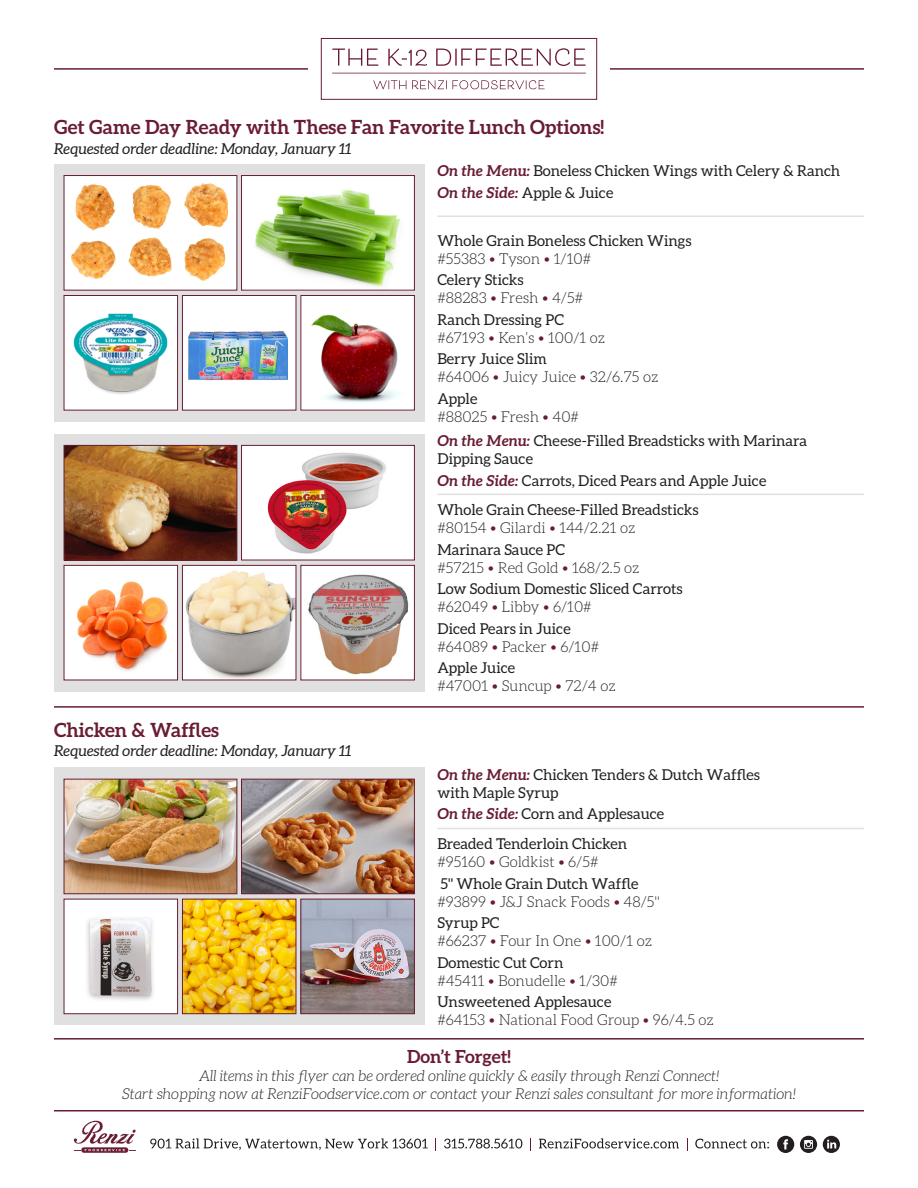
<style>
.page{position:relative;width:918px;height:1188px;background:#fff}
.page>*{position:absolute;margin:0;border:0;box-sizing:border-box;transform-origin:0 0}
.t1{font:700 19.5px "Aleo";color:#691c32}
.t2{font:700 18px "Aleo";color:#691c32}
.t3{font:15px/18px "Aleo";color:#231f20}
.t4{font:300 15px/18px "Aleo";color:#231f20}
.t5{font:italic 300 15px "Aleo";color:#231f20}
.t6{font:italic 15px "Aleo";color:#231f20}
.s1{font-weight:700;font-style:italic;color:#691c32}
.s2{font-weight:300}
.s3{font-weight:300;color:#691c32}
.s4{font-weight:400}
.s5{color:#691c32}
</style>
<div class="page">
<svg style="left:695px;top:1139px;width:74px;height:9px"></svg>
<svg style="left:687px;top:1138px;width:1px;height:13px"></svg>
<svg style="left:539px;top:1138px;width:140px;height:10px"></svg>
<svg style="left:530px;top:1138px;width:1px;height:13px"></svg>
<svg style="left:444px;top:1139px;width:78px;height:10px"></svg>
<svg style="left:435px;top:1138px;width:1px;height:13px"></svg>
<svg style="left:150px;top:1138px;width:278px;height:12px"></svg>
<svg style="left:777px;top:1136px;width:17px;height:17px"></svg>
<svg style="left:823px;top:1136px;width:17px;height:17px"></svg>
<svg style="left:800px;top:1136px;width:17px;height:17px"></svg>
<svg style="left:74px;top:1121px;width:62px;height:32px"></svg>
<hr style="left:54px;top:706px;width:810px;height:2px;background:#691c32">
<div style="left:321px;top:38px;width:276px;height:62px;background:#fff;border:1px solid #691c32"></div>
<svg style="left:373px;top:80px;width:33px;height:9px"></svg>
<svg style="left:412px;top:80px;width:133px;height:9px"></svg>
<svg style="left:332px;top:49px;width:46px;height:17px"></svg>
<svg style="left:388px;top:49px;width:39px;height:17px"></svg>
<svg style="left:436px;top:48px;width:150px;height:18px"></svg>
<svg style="left:332px;top:73px;width:254px;height:1px"></svg>
<hr style="left:610px;top:68px;width:254px;height:2px;background:#691c32">
<hr style="left:54px;top:68px;width:254px;height:2px;background:#691c32">
<hr style="left:54px;top:1038px;width:810px;height:2px;background:#691c32">
<hr style="left:54px;top:1110px;width:810px;height:2px;background:#691c32">
<hr style="left:437px;top:494px;width:427px;height:1px;background:#e0e0e0">
<div style="left:54px;top:164px;width:370px;height:258px;background:#e0e0e0"></div>
<div style="left:64px;top:295px;width:114px;height:115px;background:#fff"></div>
<img style="left:73px;top:313px;width:95px;height:81px">
<div style="left:64px;top:295px;width:114px;height:115px;border:1px solid #691c32"></div>
<div style="left:182px;top:295px;width:114px;height:115px;background:#fff"></div>
<img style="left:189px;top:331px;width:98px;height:49px">
<div style="left:182px;top:295px;width:114px;height:115px;border:1px solid #691c32"></div>
<img style="left:302px;top:297px;width:111px;height:111px">
<div style="left:300px;top:295px;width:115px;height:115px;border:1px solid #691c32"></div>
<div style="left:64px;top:176px;width:173px;height:114px;background:#fff"></div>
<img style="left:72px;top:184px;width:155px;height:97px">
<div style="left:64px;top:175px;width:173px;height:116px;border:1px solid #691c32"></div>
<img style="left:246px;top:177px;width:167px;height:112px">
<div style="left:241px;top:175px;width:174px;height:116px;border:1px solid #691c32"></div>
<hr style="left:437px;top:216px;width:427px;height:1px;background:#e0e0e0">
<div style="left:54px;top:434px;width:370px;height:257px;background:#e0e0e0"></div>
<div style="left:64px;top:565px;width:114px;height:115px;background:#fff"></div>
<img style="left:77px;top:581px;width:91px;height:90px">
<div style="left:64px;top:565px;width:114px;height:115px;border:1px solid #691c32"></div>
<img style="left:184px;top:567px;width:110px;height:111px">
<div style="left:182px;top:565px;width:114px;height:115px;border:1px solid #691c32"></div>
<img style="left:302px;top:568px;width:111px;height:110px">
<div style="left:300px;top:565px;width:115px;height:115px;border:1px solid #691c32"></div>
<img style="left:66px;top:447px;width:169px;height:111px">
<div style="left:64px;top:445px;width:173px;height:115px;border:1px solid #691c32"></div>
<div style="left:242px;top:445px;width:172px;height:115px;background:#fff"></div>
<img style="left:267px;top:453px;width:119px;height:100px">
<div style="left:241px;top:445px;width:174px;height:115px;border:1px solid #691c32"></div>
<hr style="left:437px;top:828px;width:427px;height:1px;background:#e0e0e0">
<div style="left:54px;top:768px;width:370px;height:257px;background:#e0e0e0"></div>
<img style="left:66px;top:901px;width:110px;height:111px">
<div style="left:64px;top:899px;width:114px;height:115px;border:1px solid #691c32"></div>
<img style="left:184px;top:901px;width:110px;height:111px">
<div style="left:182px;top:899px;width:114px;height:115px;border:1px solid #691c32"></div>
<img style="left:302px;top:901px;width:111px;height:111px">
<div style="left:300px;top:899px;width:115px;height:115px;border:1px solid #691c32"></div>
<img style="left:66px;top:781px;width:169px;height:111px">
<div style="left:64px;top:779px;width:173px;height:115px;border:1px solid #691c32"></div>
<img style="left:243px;top:781px;width:170px;height:111px">
<div style="left:241px;top:779px;width:174px;height:115px;border:1px solid #691c32"></div>
<p class="t1" style="left:54px;top:116px;width:552px">Get Game Day Ready with These Fan Favorite Lunch Options!</p>
<p class="t6" style="left:54px;top:140px;width:299px">Requested order deadline: Monday, January 11</p>
<p class="t3" style="left:437px;top:162px;width:404px"><span class="s1">On the Menu:</span> Boneless Chicken Wings with Celery &amp; Ranch</p>
<p class="t3" style="left:437px;top:183px;width:178px"><span class="s1">On the Side:</span> Apple &amp; Juice</p>
<p class="t3" style="left:437px;top:231px;width:256px">Whole Grain Boneless Chicken Wings <span class="s2">#55383</span> <span class="s3">•</span> <span class="s2">Tyson</span> <span class="s3">•</span> <span class="s2">1/10#</span></p>
<p class="t4" style="left:437px;top:271px;width:147px"><span class="s4">Celery Sticks<br></span>#88283 <span class="s5">•</span> Fresh <span class="s5">•</span> 4/5#</p>
<p class="t4" style="left:437px;top:310px;width:169px"><span class="s4">Ranch Dressing PC </span>#67193 <span class="s5">•</span> Ken’s <span class="s5">•</span> 100/1 oz</p>
<p class="t4" style="left:437px;top:350px;width:223px"><span class="s4">Berry Juice Slim<br></span>#64006 <span class="s5">•</span> Juicy Juice <span class="s5">•</span> 32/6.75 oz</p>
<p class="t4" style="left:437px;top:389px;width:143px"><span class="s4">Apple<br></span>#88025 <span class="s5">•</span> Fresh <span class="s5">•</span> 40#</p>
<p class="t1" style="left:54px;top:719px;width:167px">Chicken &amp; Waffles</p>
<p class="t6" style="left:54px;top:743px;width:299px">Requested order deadline: Monday, January 11</p>
<p class="t3" style="left:437px;top:432px;width:371px"><span class="s1">On the Menu:</span> Cheese-Filled Breadsticks with Marinara<br>Dipping Sauce</p>
<p class="t3" style="left:437px;top:471px;width:331px"><span class="s1">On the Side:</span> Carrots, Diced Pears and Apple Juice</p>
<p class="t3" style="left:437px;top:501px;width:263px">Whole Grain Cheese-Filled Breadsticks <span class="s2">#80154</span> <span class="s3">•</span> <span class="s2">Gilardi</span> <span class="s3">•</span> <span class="s2">144/2.21 oz</span></p>
<p class="t4" style="left:437px;top:541px;width:204px"><span class="s4">Marinara Sauce PC<br></span>#57215 <span class="s5">•</span> Red Gold <span class="s5">•</span> 168/2.5 oz</p>
<p class="t3" style="left:437px;top:580px;width:247px">Low Sodium Domestic Sliced Carrots <span class="s2">#62049</span> <span class="s3">•</span> <span class="s2">Libby</span> <span class="s3">•</span> <span class="s2">6/10#</span></p>
<p class="t3" style="left:437px;top:619px;width:163px">Diced Pears in Juice <span class="s2">#64089</span> <span class="s3">•</span> <span class="s2">Packer</span> <span class="s3">•</span> <span class="s2">6/10#</span></p>
<p class="t4" style="left:437px;top:659px;width:180px"><span class="s4">Apple Juice<br></span>#47001 <span class="s5">•</span> Suncup <span class="s5">•</span> 72/4 oz</p>
<p class="t3" style="left:437px;top:765px;width:324px"><span class="s1">On the Menu:</span> Chicken Tenders &amp; Dutch Waffles with Maple Syrup</p>
<p class="t3" style="left:437px;top:805px;width:228px"><span class="s1">On the Side:</span> Corn and Applesauce</p>
<p class="t3" style="left:437px;top:835px;width:191px">Breaded Tenderloin Chicken <span class="s2">#95160</span> <span class="s3">•</span> <span class="s2">Goldkist</span> <span class="s3">•</span> <span class="s2">6/5#</span></p>
<p class="t4" style="left:437px;top:874px;width:224px"><span class="s4">5'' Whole Grain Dutch Waffle </span>#93899 <span class="s5">•</span> J&amp;J Snack Foods <span class="s5">•</span> 48/5''</p>
<p class="t4" style="left:437px;top:914px;width:216px"><span class="s4">Syrup PC<br></span>#66237 <span class="s5">•</span> Four In One <span class="s5">•</span> 100/1 oz</p>
<p class="t4" style="left:437px;top:953px;width:182px"><span class="s4">Domestic Cut Corn<br></span>#45411 <span class="s5">•</span> Bonudelle <span class="s5">•</span> 1/30#</p>
<p class="t4" style="left:437px;top:993px;width:278px"><span class="s4">Unsweetened Applesauce<br></span>#64153 <span class="s5">•</span> National Food Group <span class="s5">•</span> 96/4.5 oz</p>
<p class="t2" style="left:407px;top:1047px;width:105px">Don’t Forget!</p>
<p class="t5" style="left:199px;top:1068px;width:522px">All items in this flyer can be ordered online quickly &amp; easily through Renzi Connect!</p>
<p class="t5" style="left:122px;top:1086px;width:675px">Start shopping now at RenziFoodservice.com or contact your Renzi sales consultant for more information!</p>
</div>
